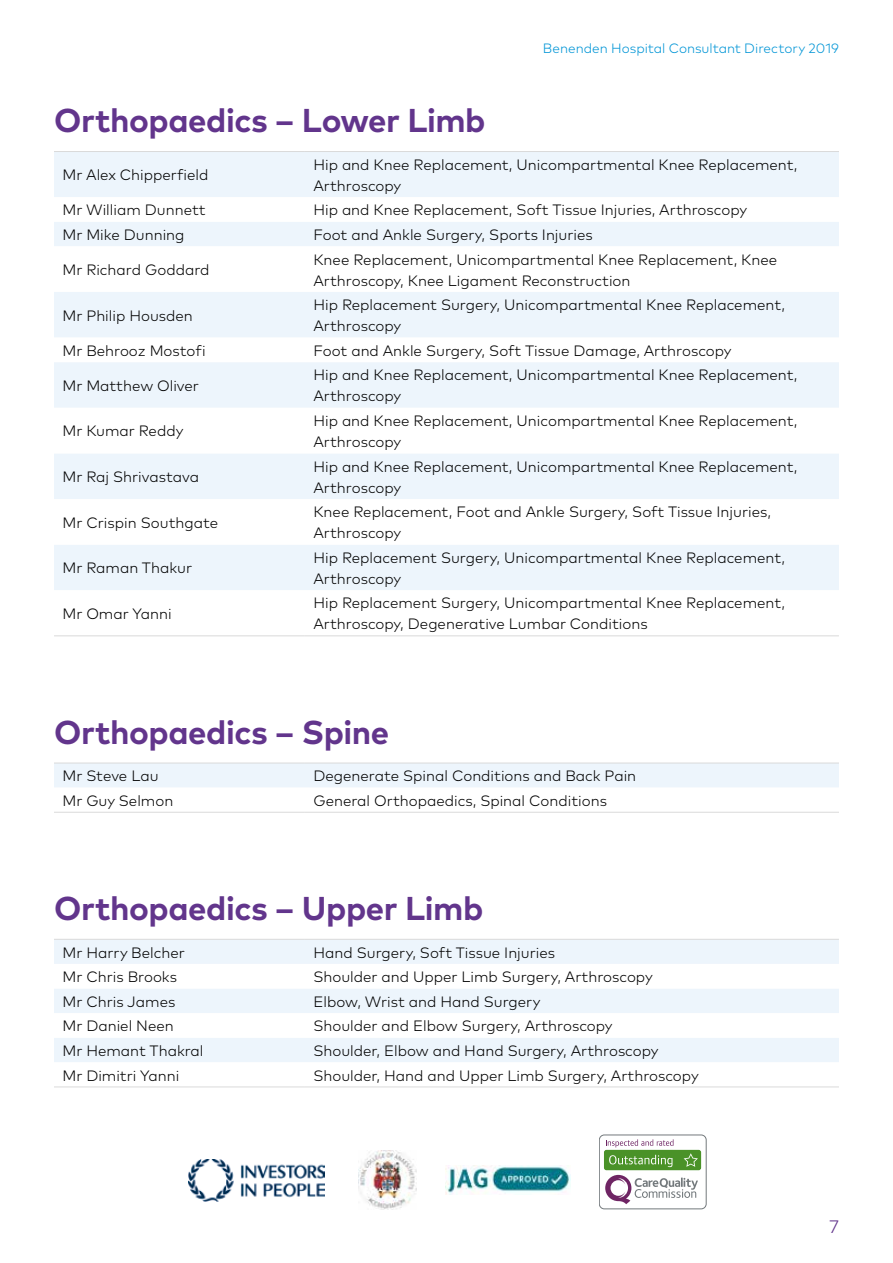
<style>
.page{position:relative;width:893px;height:1263px;background:#fff}
.page>*{position:absolute;margin:0;border:0;box-sizing:border-box;transform-origin:0 0}
.t1{font:700 33px "Mark OT";letter-spacing:-.01em;color:#62358c}
.t2{font:300 18px "Mark OT";color:#62358c}
.t3{font:300 15px/21px "Mark OT";color:#000}
.t4{font:300 13.5px "Mark OT";color:#0095d6}
</style>
<div class="page">
<div style="left:54px;top:152px;width:785px;height:45px;background:#edf5fc"></div>
<svg style="left:54px;top:222px;width:785px;height:368px;fill:#edf5fc"></svg>
<hr style="left:54px;top:151px;width:251px;height:1px;background:#dadada">
<hr style="left:305px;top:151px;width:534px;height:1px;background:#dadada">
<hr style="left:54px;top:635px;width:251px;height:1px;background:#dadada">
<hr style="left:305px;top:635px;width:534px;height:1px;background:#dadada">
<div style="left:54px;top:764px;width:785px;height:23px;background:#edf5fc"></div>
<hr style="left:54px;top:763px;width:251px;height:1px;background:#dadada">
<hr style="left:305px;top:763px;width:534px;height:1px;background:#dadada">
<hr style="left:54px;top:812px;width:251px;height:1px;background:#dadada">
<hr style="left:305px;top:812px;width:534px;height:1px;background:#dadada">
<div style="left:54px;top:940px;width:785px;height:24px;background:#edf5fc"></div>
<svg style="left:54px;top:989px;width:785px;height:73px;fill:#edf5fc"></svg>
<hr style="left:54px;top:939px;width:251px;height:1px;background:#dadada">
<hr style="left:305px;top:939px;width:534px;height:1px;background:#dadada">
<hr style="left:54px;top:1086px;width:251px;height:1px;background:#dadada">
<hr style="left:305px;top:1086px;width:534px;height:1px;background:#dadada">
<div style="left:599px;top:1135px;width:107px;height:74px;border:1px solid #73797c;border-radius:5px"></div>
<svg style="left:606px;top:1139px;width:67px;height:8px"></svg>
<div style="left:604px;top:1150px;width:97px;height:20px;background:#4a9228;border-radius:2px"></div>
<svg style="left:609px;top:1155px;width:63px;height:12px"></svg>
<svg style="left:684px;top:1153px;width:14px;height:14px"></svg>
<svg style="left:605px;top:1175px;width:93px;height:29px"></svg>
<img style="left:358px;top:1151px;width:59px;height:58px">
<img style="left:189px;top:1160px;width:135px;height:42px">
<img style="left:445px;top:1165px;width:125px;height:29px">
<p class="t4" style="left:543px;top:40px;width:298px">Benenden Hospital Consultant Directory 2019</p>
<h1 class="t1" style="left:54px;top:99px;width:433px">Orthopaedics – Lower Limb</h1>
<p class="t3" style="left:63px;top:164px;width:147px">Mr Alex Chipperfield</p>
<p class="t3" style="left:313px;top:154px;width:486px">Hip and Knee Replacement, Unicompartmental Knee Replacement,<br>Arthroscopy</p>
<p class="t3" style="left:63px;top:199px;width:144px">Mr William Dunnett</p>
<p class="t3" style="left:313px;top:199px;width:435px">Hip and Knee Replacement, Soft Tissue Injuries, Arthroscopy</p>
<p class="t3" style="left:63px;top:224px;width:123px">Mr Mike Dunning</p>
<p class="t3" style="left:313px;top:224px;width:281px">Foot and Ankle Surgery, Sports Injuries</p>
<p class="t3" style="left:63px;top:259px;width:148px">Mr Richard Goddard</p>
<p class="t3" style="left:313px;top:249px;width:465px">Knee Replacement, Unicompartmental Knee Replacement, Knee<br>Arthroscopy, Knee Ligament Reconstruction</p>
<p class="t3" style="left:63px;top:305px;width:132px">Mr Philip Housden</p>
<p class="t3" style="left:313px;top:294px;width:473px">Hip Replacement Surgery, Unicompartmental Knee Replacement,<br>Arthroscopy</p>
<p class="t3" style="left:63px;top:340px;width:145px">Mr Behrooz Mostofi</p>
<p class="t3" style="left:313px;top:340px;width:420px">Foot and Ankle Surgery, Soft Tissue Damage, Arthroscopy</p>
<p class="t3" style="left:63px;top:375px;width:138px">Mr Matthew Oliver</p>
<p class="t3" style="left:313px;top:364px;width:486px">Hip and Knee Replacement, Unicompartmental Knee Replacement,<br>Arthroscopy</p>
<p class="t3" style="left:63px;top:421px;width:122px">Mr Kumar Reddy</p>
<p class="t3" style="left:313px;top:410px;width:486px">Hip and Knee Replacement, Unicompartmental Knee Replacement,<br>Arthroscopy</p>
<p class="t3" style="left:63px;top:466px;width:138px">Mr Raj Shrivastava</p>
<p class="t3" style="left:313px;top:456px;width:486px">Hip and Knee Replacement, Unicompartmental Knee Replacement,<br>Arthroscopy</p>
<p class="t3" style="left:63px;top:512px;width:157px">Mr Crispin Southgate</p>
<p class="t3" style="left:313px;top:501px;width:459px">Knee Replacement, Foot and Ankle Surgery, Soft Tissue Injuries,<br>Arthroscopy</p>
<p class="t3" style="left:63px;top:557px;width:131px">Mr Raman Thakur</p>
<p class="t3" style="left:313px;top:547px;width:473px">Hip Replacement Surgery, Unicompartmental Knee Replacement,<br>Arthroscopy</p>
<p class="t3" style="left:63px;top:603px;width:111px">Mr Omar Yanni</p>
<p class="t3" style="left:313px;top:592px;width:473px">Hip Replacement Surgery, Unicompartmental Knee Replacement,<br>Arthroscopy, Degenerative Lumbar Conditions</p>
<h1 class="t1" style="left:54px;top:711px;width:337px">Orthopaedics – Spine</h1>
<p class="t3" style="left:63px;top:765px;width:98px">Mr Steve Lau</p>
<p class="t3" style="left:313px;top:765px;width:324px">Degenerate Spinal Conditions and Back Pain</p>
<p class="t3" style="left:62px;top:790px;width:112px">Mr Guy Selmon</p>
<p class="t3" style="left:313px;top:790px;width:295px">General Orthopaedics, Spinal Conditions</p>
<h1 class="t1" style="left:54px;top:887px;width:431px">Orthopaedics – Upper Limb</h1>
<p class="t3" style="left:63px;top:942px;width:124px">Mr Harry Belcher</p>
<p class="t3" style="left:313px;top:942px;width:243px">Hand Surgery, Soft Tissue Injuries</p>
<p class="t3" style="left:63px;top:966px;width:116px">Mr Chris Brooks</p>
<p class="t3" style="left:313px;top:966px;width:341px">Shoulder and Upper Limb Surgery, Arthroscopy</p>
<p class="t3" style="left:63px;top:991px;width:114px">Mr Chris James</p>
<p class="t3" style="left:313px;top:991px;width:229px">Elbow, Wrist and Hand Surgery</p>
<p class="t3" style="left:63px;top:1015px;width:113px">Mr Daniel Neen</p>
<p class="t3" style="left:313px;top:1015px;width:301px">Shoulder and Elbow Surgery, Arthroscopy</p>
<p class="t3" style="left:63px;top:1040px;width:142px">Mr Hemant Thakral</p>
<p class="t3" style="left:313px;top:1040px;width:347px">Shoulder, Elbow and Hand Surgery, Arthroscopy</p>
<p class="t3" style="left:63px;top:1065px;width:118px">Mr Dimitri Yanni</p>
<p class="t3" style="left:313px;top:1065px;width:387px">Shoulder, Hand and Upper Limb Surgery, Arthroscopy</p>
<p class="t2" style="left:829px;top:1215px;width:11px">7</p>
</div>
